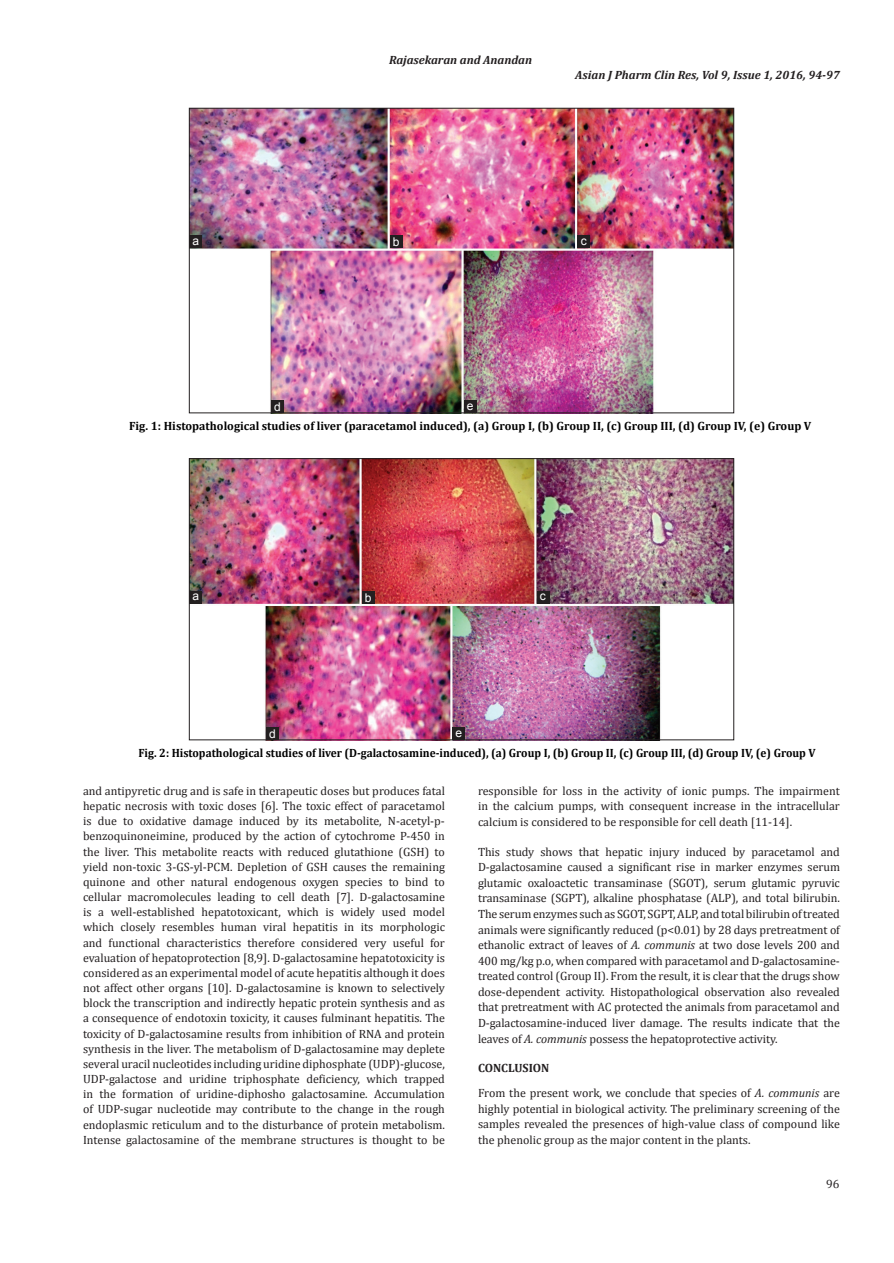
<style>
.page{position:relative;width:894px;height:1263px;background:#fff}
.page>*{position:absolute;margin:0;border:0;box-sizing:border-box;transform-origin:0 0}
.TX{font:12px/15.1px "Cambria";color:#231f20;text-align:justify}
.t1{font:700 12px "Cambria";color:#000;scale:.94 1}
.t2{font:700 12px "Cambria";color:#000}
.RH{font:italic 700 12px "Cambria";color:#231f20}
.t3{font:700 12px "Cambria";color:#231f20}
.LABEL{font:12px "Arial";color:#fff}
.F_No{font:12px "Cambria";color:#231f20}
.s1{font-style:italic}
</style>
<div class="page">
<img style="left:191px;top:110px;width:540px;height:301px">
<div style="left:271px;top:400px;width:13px;height:13px;background:#231f20"></div>
<div style="left:577px;top:235px;width:13px;height:13px;background:#231f20"></div>
<div style="left:389px;top:235px;width:13px;height:13px;background:#231f20"></div>
<div style="left:189px;top:235px;width:13px;height:13px;background:#231f20"></div>
<div style="left:463px;top:400px;width:13px;height:13px;background:#231f20"></div>
<img style="left:191px;top:460px;width:540px;height:278px">
<div style="left:189px;top:458px;width:544px;height:282px;border:1px solid #231f20"></div>
<div style="left:266px;top:727px;width:13px;height:12px;background:#231f20"></div>
<div style="left:536px;top:591px;width:13px;height:12px;background:#231f20"></div>
<div style="left:361px;top:591px;width:13px;height:12px;background:#231f20"></div>
<div style="left:189px;top:591px;width:13px;height:12px;background:#231f20"></div>
<div style="left:452px;top:727px;width:13px;height:12px;background:#231f20"></div>
<p class="RH" style="left:389px;top:51px;width:144px">Rajasekaran and Anandan</p>
<p class="RH" style="left:575px;top:66px;width:266px">Asian J Pharm Clin Res, Vol 9, Issue 1, 2016, 94-97</p>
<p class="LABEL" style="left:192px;top:232px;width:8px">a</p>
<p class="LABEL" style="left:393px;top:233px;width:8px">b</p>
<p class="LABEL" style="left:580px;top:232px;width:7px">c</p>
<p class="LABEL" style="left:274px;top:398px;width:8px">d</p>
<p class="LABEL" style="left:466px;top:397px;width:8px">e</p>
<p class="t2" style="left:129px;top:417px;width:683px">Fig. 1: Histopathological studies of liver (paracetamol induced), (a) Group I, (b) Group II, (c) Group III, (d) Group IV, (e) Group V</p>
<p class="LABEL" style="left:192px;top:588px;width:8px">a</p>
<p class="LABEL" style="left:364px;top:589px;width:8px">b</p>
<p class="LABEL" style="left:539px;top:588px;width:7px">c</p>
<p class="LABEL" style="left:269px;top:725px;width:8px">d</p>
<p class="LABEL" style="left:455px;top:724px;width:8px">e</p>
<p class="t1" style="left:138px;top:744px;width:721px">Fig. 2: Histopathological studies of liver (D‑galactosamine‑induced), (a) Group I, (b) Group II, (c) Group III, (d) Group IV, (e) Group V</p>
<p class="TX" style="left:83px;top:783px;width:363px">and antipyretic drug and is safe in therapeutic doses but produces fatal hepatic necrosis with toxic doses [6]. The toxic effect of paracetamol is due to oxidative damage induced by its metabolite, N-acetyl-p&shy;benzoquinoneimine, produced by the action of cytochrome P-450 in the liver. This metabolite reacts with reduced glutathione (GSH) to yield non-toxic 3-GS-yl-PCM. Depletion of GSH causes the remaining quinone and other natural endogenous oxygen species to bind to cellular macromolecules leading to cell death [7]. D-galactosamine is a well-established hepatotoxicant, which is widely used model which closely resembles human viral hepatitis in its morphologic and functional characteristics therefore considered very useful for evaluation of hepatoprotection [8,9]. D-galactosamine hepatotoxicity is considered as an experimental model of acute hepatitis although it does not affect other organs [10]. D-galactosamine is known to selectively block the transcription and indirectly hepatic protein synthesis and as a consequence of endotoxin toxicity, it causes fulminant hepatitis. The toxicity of D-galactosamine results from inhibition of RNA and protein synthesis in the liver. The metabolism of D-galactosamine may deplete several uracil nucleotides including uridine diphosphate (UDP)-glucose, UDP-galactose and uridine triphosphate deficiency, which trapped in the formation of uridine-diphosho galactosamine. Accumulation of UDP-sugar nucleotide may contribute to the change in the rough endoplasmic reticulum and to the disturbance of protein metabolism.<br>Intense galactosamine of the membrane structures is thought to be</p>
<p class="TX" style="left:478px;top:783px;width:363px;line-height:15.6px">responsible for loss in the activity of ionic pumps. The impairment in the calcium pumps, with consequent increase in the intracellular calcium is considered to be responsible for cell death [11-14].</p>
<p class="TX" style="left:478px;top:843px;width:363px;line-height:15.6px">This study shows that hepatic injury induced by paracetamol and D-galactosamine caused a significant rise in marker enzymes serum glutamic oxaloactetic transaminase (SGOT), serum glutamic pyruvic transaminase (SGPT), alkaline phosphatase (ALP), and total bilirubin.<br>The serum enzymes such as SGOT, SGPT, ALP, and total bilirubin of treated animals were significantly reduced (p&lt;0.01) by 28 days pretreatment of ethanolic extract of leaves of <span class="s1">A. communis</span> at two dose levels 200 and 400 mg/kg p.o, when compared with paracetamol and D-galactosamine&shy;treated control (Group II). From the result, it is clear that the drugs show dose-dependent activity. Histopathological observation also revealed that pretreatment with AC protected the animals from paracetamol and D-galactosamine-induced liver damage. The results indicate that the leaves of <span class="s1">A. communis</span> possess the hepatoprotective activity.</p>
<h1 class="t3" style="left:478px;top:1059px;width:73px">CONCLUSION</h1>
<p class="TX" style="left:478px;top:1085px;width:363px;line-height:15.6px">From the present work, we conclude that species of <span class="s1">A. communis</span> are highly potential in biological activity. The preliminary screening of the samples revealed the presences of high-value class of compound like the phenolic group as the major content in the plants.</p>
<p class="F_No" style="left:825px;top:1176px;width:15px">96</p>
</div>
